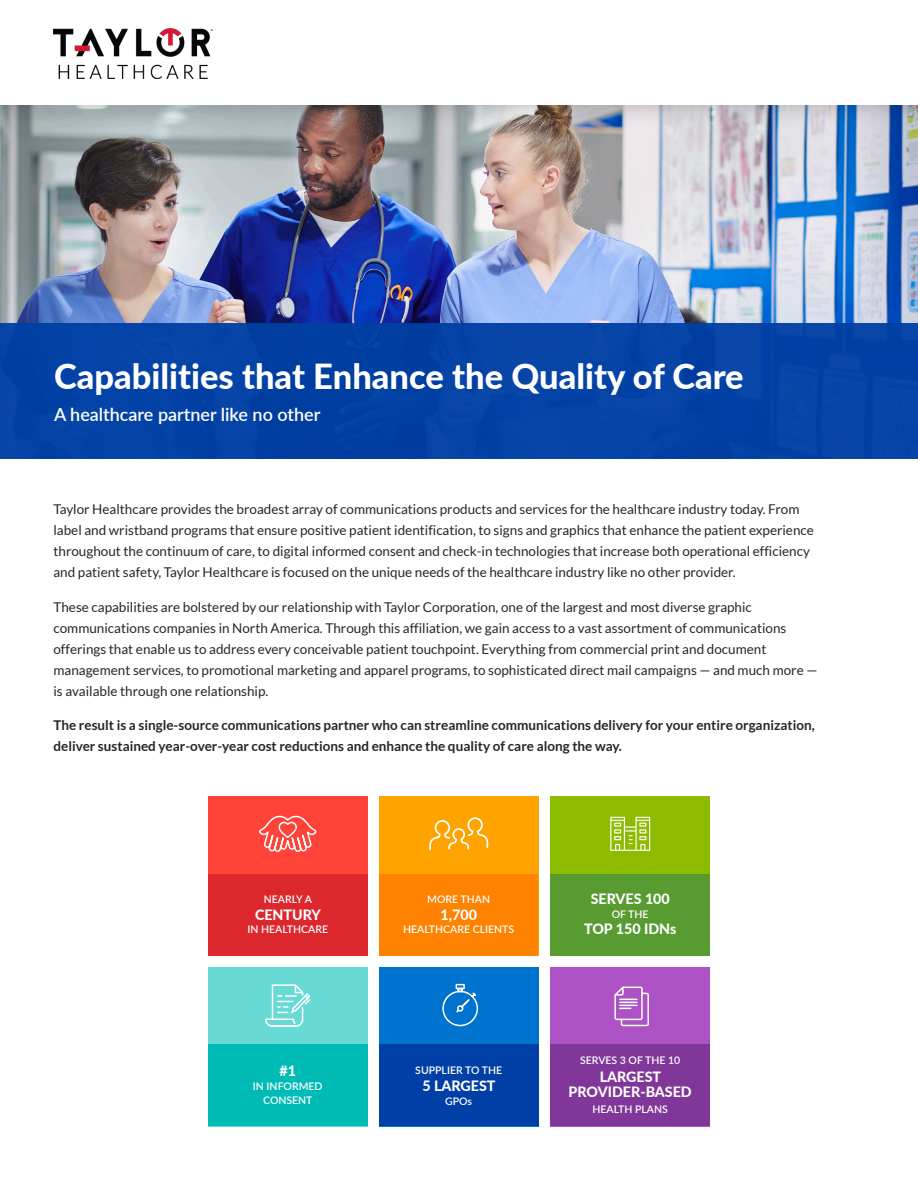
<style>
.page{position:relative;width:918px;height:1188px;background:#fff}
.page>*{position:absolute;margin:0;border:0;box-sizing:border-box;transform-origin:0 0}
.t1{font:800 34.5px "Lato";color:#fff}
.H1_Subtitle{font:600 18px "Lato";color:#fff}
.t2{font:800 14.25px/15px "Lato";color:#fff;text-align:center}
.Body_Copy{font:13.5px/21px "Lato";color:#242729}
.Body_Copy-2{font:700 13.5px/21px "Lato";color:#242729}
.t3{font:600 10.5px/13.5px "Lato";color:#fff;text-align:center}
</style>
<div class="page">
<img style="left:0;top:127px;width:918px;height:197px">
<div style="left:0;top:0;width:918px;height:127px;background:#231f20;opacity:.3"></div>
<div style="left:0;top:0;width:918px;height:105px;background:#fff"></div>
<div style="left:0;top:324px;width:918px;height:135px;background:#003fa3"></div>
<div style="left:208px;top:796px;width:159px;height:160px;background:#ff4338"></div>
<div style="left:208px;top:874px;width:159px;height:82px;background:#dc272d"></div>
<div style="left:379px;top:796px;width:159px;height:160px;background:#ffa300"></div>
<div style="left:379px;top:874px;width:159px;height:82px;background:#ff8200"></div>
<div style="left:551px;top:796px;width:159px;height:160px;background:#8dbb00"></div>
<div style="left:551px;top:874px;width:159px;height:82px;background:#589b31"></div>
<div style="left:208px;top:967px;width:159px;height:159px;background:#68dad6"></div>
<div style="left:208px;top:1044px;width:159px;height:82px;background:#00bbb5"></div>
<svg style="left:610px;top:817px;width:40px;height:34px"></svg>
<svg style="left:429px;top:817px;width:59px;height:33px"></svg>
<div style="left:551px;top:967px;width:159px;height:159px;background:#ac52c4"></div>
<div style="left:551px;top:1044px;width:159px;height:82px;background:#813699"></div>
<div style="left:379px;top:967px;width:159px;height:159px;background:#0073ce"></div>
<div style="left:379px;top:1044px;width:159px;height:82px;background:#0040a6"></div>
<img style="left:54px;top:29px;width:158px;height:49px">
<svg style="left:259px;top:815px;width:58px;height:37px"></svg>
<svg style="left:265px;top:984px;width:46px;height:43px"></svg>
<svg style="left:442px;top:983px;width:37px;height:44px"></svg>
<svg style="left:614px;top:986px;width:35px;height:41px"></svg>
<h1 class="t1" style="left:54px;top:350px;width:691px">Capabilities that Enhance the Quality of Care</h1>
<p class="H1_Subtitle" style="left:54px;top:402px;width:268px">A healthcare partner like no other</p>
<p class="Body_Copy" style="left:53px;top:499px;width:762px">Taylor Healthcare provides the broadest array of communications products and services for the healthcare industry today. From label and wristband programs that ensure positive patient identification, to signs and graphics that enhance the patient experience throughout the continuum of care, to digital informed consent and check-in technologies that increase both operational efficiency and patient safety, Taylor Healthcare is focused on the unique needs of the healthcare industry like no other provider.</p>
<p class="Body_Copy" style="left:53px;top:596px;width:765px">These capabilities are bolstered by our relationship with Taylor Corporation, one of the largest and most diverse graphic communications companies in North America. Through this affiliation, we gain access to a vast assortment of communications offerings that enable us to address every conceivable patient touchpoint. Everything from commercial print and document management services, to promotional marketing and apparel programs, to sophisticated direct mail campaigns — and much more — is available through one relationship.</p>
<p class="Body_Copy-2" style="left:53px;top:715px;width:763px">The result is a single-source communications partner who can streamline communications delivery for your entire organization, deliver sustained year-over-year cost reductions and enhance the quality of care along the way.</p>
<h2 class="t3" style="left:264px;top:892px;width:50px">NEARLY A</h2>
<h2 class="t3" style="left:427px;top:892px;width:64px">MORE THAN</h2>
<h2 class="t2" style="left:591px;top:891px;width:81px">SERVES 100</h2>
<h2 class="t2" style="left:255px;top:906px;width:67px">CENTURY</h2>
<h2 class="t3" style="left:612px;top:907px;width:38px">OF THE</h2>
<h2 class="t2" style="left:441px;top:906px;width:38px">1,700</h2>
<h2 class="t3" style="left:247px;top:922px;width:82px">IN HEALTHCARE</h2>
<h2 class="t3" style="left:403px;top:922px;width:113px">HEALTHCARE CLIENTS</h2>
<h2 class="t2" style="left:584px;top:921px;width:94px">TOP 150 IDNs</h2>
<h2 class="t2" style="left:279px;top:1063px;width:18px">#1</h2>
<h2 class="t3" style="left:253px;top:1079px;width:71px">IN INFORMED<br>CONSENT</h2>
<h2 class="t3" style="left:415px;top:1063px;width:88px">SUPPLIER TO THE</h2>
<h2 class="t2" style="left:422px;top:1078px;width:75px">5 LARGEST</h2>
<h2 class="t3" style="left:445px;top:1094px;width:28px">GPOs</h2>
<h2 class="t3" style="left:580px;top:1053px;width:102px">SERVES 3 OF THE 10</h2>
<h2 class="t2" style="left:569px;top:1069px;width:125px">LARGEST<br>PROVIDER-BASED</h2>
<h2 class="t3" style="left:592px;top:1102px;width:77px">HEALTH PLANS</h2>
</div>
